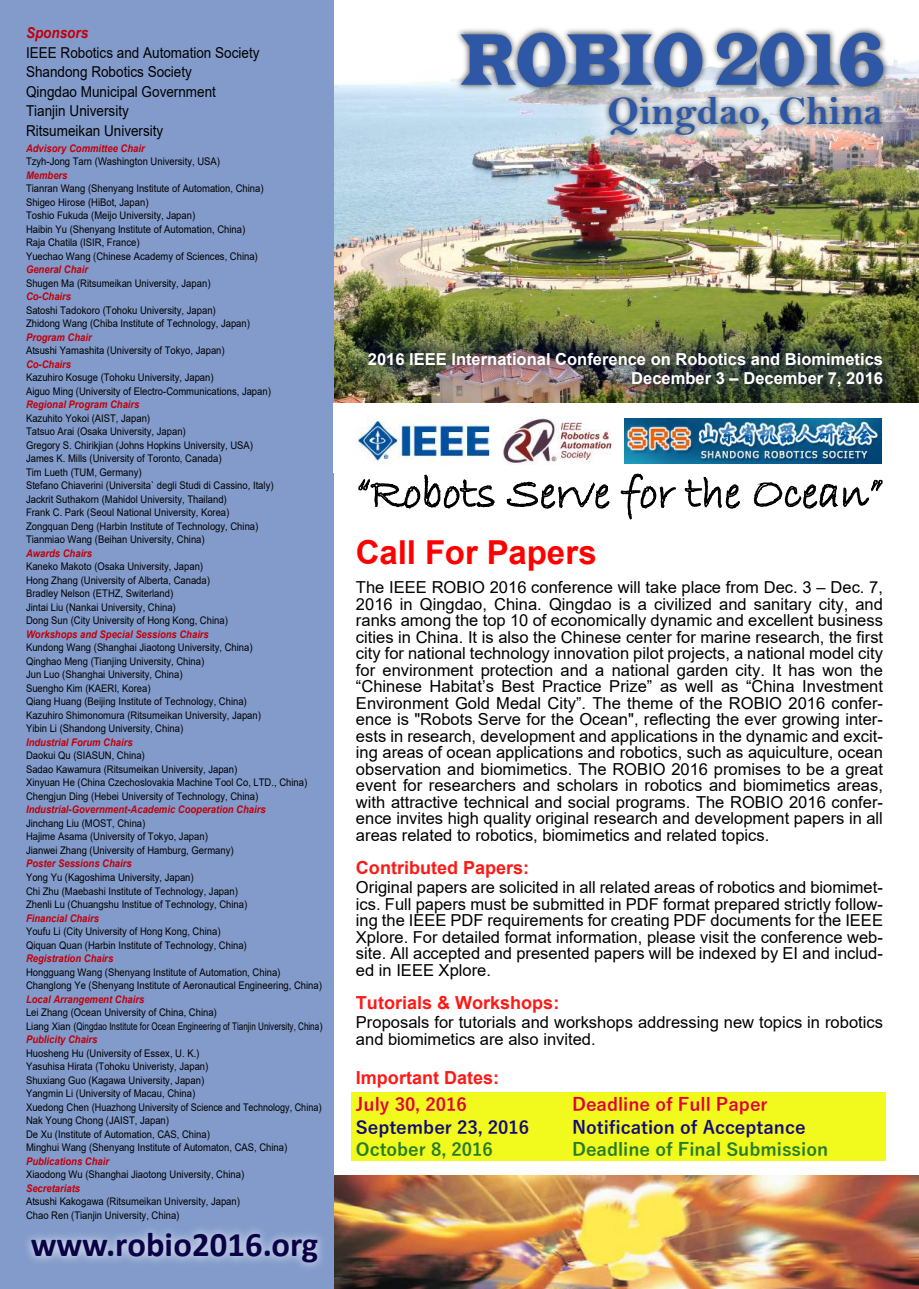
<style>
.page{position:relative;width:919px;height:1289px;background:#fff}
.page>*{position:absolute;margin:0;border:0;box-sizing:border-box;transform-origin:0 0}
.t1{font:40.8px "Bell MT Bold";color:#2e58a6}
.t2{font:700 34.5px "Calibri";color:#0b0146}
.t3{font:700 33px "Arial";color:#f00}
.t4{font:700 18px "Arial";color:#fd1a16}
.t5{font:700 18px "Yu Gothic";color:#110b79}
.t6{font:700 18px "Yu Gothic";color:#237d26}
.t7{font:700 18px "Yu Gothic";color:#e0013f}
.t8{font:16.5px/16.5px "Arial";color:#000;text-align:justify}
.t9{font:700 16.5px/19.8px "Arial";color:#fff;text-align:right}
.t10{font:15px/19.5px "Arial";color:#000;scale:.9 1}
.t11{font:italic 700 15px "Arial";color:#c2000b;scale:.9 1}
.t12{font:10.5px/13.5px "Arial";color:#000;scale:.9 1}
.t13{font:italic 700 10.5px "Arial";color:#c2000b;scale:.9 1}
</style>
<div class="page">
<div style="left:351px;top:1092px;width:535px;height:68px;background:#f2f91c"></div>
<img style="left:334px;top:1175px;width:584px;height:113px">
<img style="left:334px;top:79px;width:584px;height:217px">
<div style="left:0;top:0;width:334px;height:1288px;background:#829bca"></div>
<img style="left:333px;top:296px;width:585px;height:177px">
<img style="left:352px;top:337px;width:544px;height:66px">
<img style="left:27px;top:1229px;width:295px;height:39px">
<svg style="left:357px;top:472px;width:253px;height:37px"></svg>
<svg style="left:620px;top:473px;width:56px;height:47px"></svg>
<svg style="left:684px;top:476px;width:56px;height:33px"></svg>
<svg style="left:753px;top:479px;width:130px;height:30px"></svg>
<img style="left:565px;top:59px;width:353px;height:120px">
<img style="left:598px;top:96px;width:294px;height:48px">
<img style="left:451px;top:28px;width:441px;height:68px">
<svg style="left:460px;top:33px;width:242px;height:54px;background:#6f89b6"></svg>
<svg style="left:716px;top:33px;width:167px;height:53px;background:#6f87b4"></svg>
<div style="left:334px;top:403px;width:584px;height:69px;background:#fff"></div>
<img style="left:356px;top:418px;width:134px;height:46px">
<img style="left:502px;top:417px;width:110px;height:47px">
<img style="left:624px;top:418px;width:257px;height:45px">
<h3 class="t11" style="left:26px;top:23px;width:71px">Sponsors</h3>
<h3 class="t10" style="left:26px;top:43px;width:261px">IEEE Robotics and Automation Society<br>Shandong Robotics Society<br>Qingdao Municipal Government<br>Tianjin University<br>Ritsumeikan University</h3>
<p class="t13" style="left:26px;top:141px;width:133px">Advisory Committee Chair</p>
<p class="t12" style="left:26px;top:155px;width:217px">Tzyh-Jong Tarn (Washington University, USA)</p>
<p class="t13" style="left:26px;top:168px;width:48px">Members</p>
<p class="t12" style="left:26px;top:181px;width:265px">Tianran Wang (Shenyang Institute of Automation, China)<br>Shigeo Hirose (HiBot, Japan)<br>Toshio Fukuda (Meijo University, Japan)<br>Haibin Yu (Shenyang Institute of Automation, China)<br>Raja Chatila (ISIR, France)<br>Yuechao Wang (Chinese Academy of Sciences, China)</p>
<p class="t13" style="left:26px;top:262px;width:70px">General Chair</p>
<p class="t12" style="left:26px;top:276px;width:206px">Shugen Ma (Ritsumeikan University, Japan)</p>
<p class="t13" style="left:26px;top:289px;width:52px">Co-Chairs</p>
<p class="t12" style="left:26px;top:303px;width:250px">Satoshi Tadokoro (Tohoku University, Japan)<br>Zhidong Wang (Chiba Institute of Technology, Japan)</p>
<p class="t13" style="left:26px;top:330px;width:74px">Program Chair</p>
<p class="t12" style="left:26px;top:344px;width:222px">Atsushi Yamashita (University of Tokyo, Japan)</p>
<p class="t13" style="left:26px;top:357px;width:52px">Co-Chairs</p>
<p class="t12" style="left:26px;top:370px;width:273px">Kazuhiro Kosuge (Tohoku University, Japan)<br>Aiguo Ming (University of Electro-Communications, Japan)</p>
<p class="t13" style="left:26px;top:397px;width:128px">Regional Program Chairs</p>
<p class="t12" style="left:26px;top:411px;width:276px">Kazuhito Yokoi (AIST, Japan)<br>Tatsuo Arai (Osaka University, Japan)<br>Gregory S. Chirikjian (Johns Hopkins University, USA)<br>James K. Mills (University of Toronto, Canada)<br>Tim Lueth (TUM, Germany)<br>Stefano Chiaverini (Universita` degli Studi di Cassino, Italy)<br>Jackrit Suthakorn (Mahidol University, Thailand)<br>Frank C. Park (Seoul National University, Korea)<br>Zongquan Deng (Harbin Institute of Technology, China)<br>Tianmiao Wang (Beihan University, China)</p>
<p class="t13" style="left:26px;top:546px;width:75px">Awards Chairs</p>
<p class="t12" style="left:26px;top:560px;width:226px">Kaneko Makoto (Osaka University, Japan)<br>Hong Zhang (University of Alberta, Canada)<br>Bradley Nelson (ETHZ, Switerland)<br>Jintai Liu (Nankai University, China)<br>Dong Sun (City University of Hong Kong, China)</p>
<p class="t13" style="left:26px;top:627px;width:205px">Workshops and Special Sessions Chairs</p>
<p class="t12" style="left:26px;top:641px;width:262px">Kundong Wang (Shanghai Jiaotong University, China)<br>Qinghao Meng (Tianjing University, China)<br>Jun Luo (Shanghai University, China)<br>Suengho Kim (KAERI, Korea)<br>Qiang Huang (Beijing Institute of Technology, China)<br>Kazuhiro Shimonomura (Ritsumeikan University, Japan)<br>Yibin Li (Shandong University, China)</p>
<p class="t13" style="left:26px;top:735px;width:120px">Industrial Forum Chairs</p>
<p class="t12" style="left:26px;top:749px;width:314px">Daokui Qu (SIASUN, China)<br>Sadao Kawamura (Ritsumeikan University, Japan)<br>Xinyuan He (China Czechoslovakia Machine Tool Co, LTD., China)<br>Chengjun Ding (Hebei University of Technology, China)</p>
<p class="t13" style="left:26px;top:802px;width:268px">Industrial-Government-Academic Cooperation Chairs</p>
<p class="t12" style="left:26px;top:816px;width:232px">Jinchang Liu (MOST, China)<br>Hajime Asama (University of Tokyo, Japan)<br>Jianwei Zhang (University of Hamburg, Germany)</p>
<p class="t13" style="left:26px;top:856px;width:119px">Poster Sessions Chairs</p>
<p class="t12" style="left:26px;top:870px;width:247px">Yong Yu (Kagoshima University, Japan)<br>Chi Zhu (Maebashi Institute of Technology, Japan)<br>Zhenli Lu (Chuangshu Institue of Technology, China)</p>
<p class="t13" style="left:26px;top:910px;width:83px">Financial Chairs</p>
<p class="t12" style="left:26px;top:924px;width:247px">Youfu Li (City University of Hong Kong, China)<br>Qiquan Quan (Harbin Institute of Technology, China)</p>
<p class="t13" style="left:26px;top:951px;width:98px">Registration Chairs</p>
<p class="t12" style="left:26px;top:965px;width:330px">Hongguang Wang (Shenyang Institute of Automation, China)<br>Changlong Ye (Shenyang Institute of Aeronautical Engineering, China)</p>
<p class="t13" style="left:26px;top:991px;width:133px">Local Arrangement Chairs</p>
<p class="t12" style="left:26px;top:1005px;width:331px">Lei Zhang (Ocean University of China, China)<br>Liang Xian (Qingdao Institute for Ocean Engineering of Tianjin University, China)</p>
<p class="t13" style="left:26px;top:1032px;width:81px">Publicity Chairs</p>
<p class="t12" style="left:26px;top:1046px;width:330px">Huosheng Hu (University of Essex, U. K.)<br>Yasuhisa Hirata (Tohoku Univeristy, Japan)<br>Shuxiang Guo (Kagawa University, Japan)<br>Yangmin Li (University of Macau, China)<br>Xuedong Chen (Huazhong University of Science and Technology, China)<br>Nak Young Chong (JAIST, Japan)<br>De Xu (Institute of Automation, CAS, China)<br>Minghui Wang (Shenyang Institute of Automaton, CAS, China)</p>
<p class="t13" style="left:26px;top:1153px;width:94px">Publications Chair</p>
<p class="t12" style="left:26px;top:1167px;width:244px">Xiaodong Wu (Shanghai Jiaotong University, China)</p>
<p class="t13" style="left:26px;top:1180px;width:62px">Secretariats</p>
<p class="t12" style="left:26px;top:1194px;width:239px">Atsushi Kakogawa (Ritsumeikan University, Japan)<br>Chao Ren (Tianjin University, China)</p>
<h2 class="t2" style="left:31px;top:1220px;width:289px">www.robio2016.org</h2>
<h1 class="t1" style="left:607px;top:87px;width:277px">Qingdao, China</h1>
<h3 class="t9" style="left:368px;top:349px;width:516px">2016 IEEE International Conference on Robotics and Biomimetics<br>December 3 – December 7, 2016</h3>
<h3 class="t3" style="left:356px;top:529px;width:242px">Call For Papers</h3>
<p class="t8" style="left:356px;top:579px;width:528px">The IEEE ROBIO 2016 conference will take place from Dec. 3 – Dec. 7, 2016 in Qingdao, China. Qingdao is a civilized and sanitary city, and ranks among the top 10 of economically dynamic and excellent business cities in China. It is also the Chinese center for marine research, the first city for national technology innovation pilot projects, a national model city for environment protection and a national garden city. It has won the “Chinese Habitat’s Best Practice Prize” as well as “China Investment Environment Gold Medal City”. The theme of the ROBIO 2016 confer&shy;ence is "Robots Serve for the Ocean", reflecting the ever growing inter&shy;ests in research, development and applications in the dynamic and excit&shy;ing areas of ocean applications and robotics, such as aquiculture, ocean observation and biomimetics. The ROBIO 2016 promises to be a great event for researchers and scholars in robotics and biomimetics areas, with attractive technical and social programs. The ROBIO 2016 confer&shy;ence invites high quality original research and development papers in all areas related to robotics, biomimetics and related topics.</p>
<h3 class="t4" style="left:356px;top:854px;width:175px">Contributed Papers:</h3>
<p class="t8" style="left:356px;top:879px;width:528px">Original papers are solicited in all related areas of robotics and biomimet&shy;ics. Full papers must be submitted in PDF format prepared strictly follow&shy;ing the IEEE PDF requirements for creating PDF documents for the IEEE Xplore. For detailed format information, please visit the conference web&shy;site. All accepted and presented papers will be indexed by EI and includ&shy;ed in IEEE Xplore.</p>
<h3 class="t4" style="left:356px;top:989px;width:205px">Tutorials &amp; Workshops:</h3>
<h3 class="t8" style="left:356px;top:1014px;width:528px">Proposals for tutorials and workshops addressing new topics in robotics and biomimetics are also invited.</h3>
<h3 class="t4" style="left:356px;top:1064px;width:145px">Important Dates:</h3>
<h3 class="t7" style="left:356px;top:1094px;width:112px">July 30, 2016</h3>
<h3 class="t7" style="left:572px;top:1094px;width:197px">Deadline of Full Paper</h3>
<h3 class="t5" style="left:356px;top:1116px;width:175px">September 23, 2016</h3>
<h3 class="t5" style="left:572px;top:1116px;width:235px">Notification of Acceptance</h3>
<h3 class="t6" style="left:356px;top:1139px;width:138px">October 8, 2016</h3>
<h3 class="t6" style="left:572px;top:1139px;width:257px">Deadline of Final Submission</h3>
</div>
